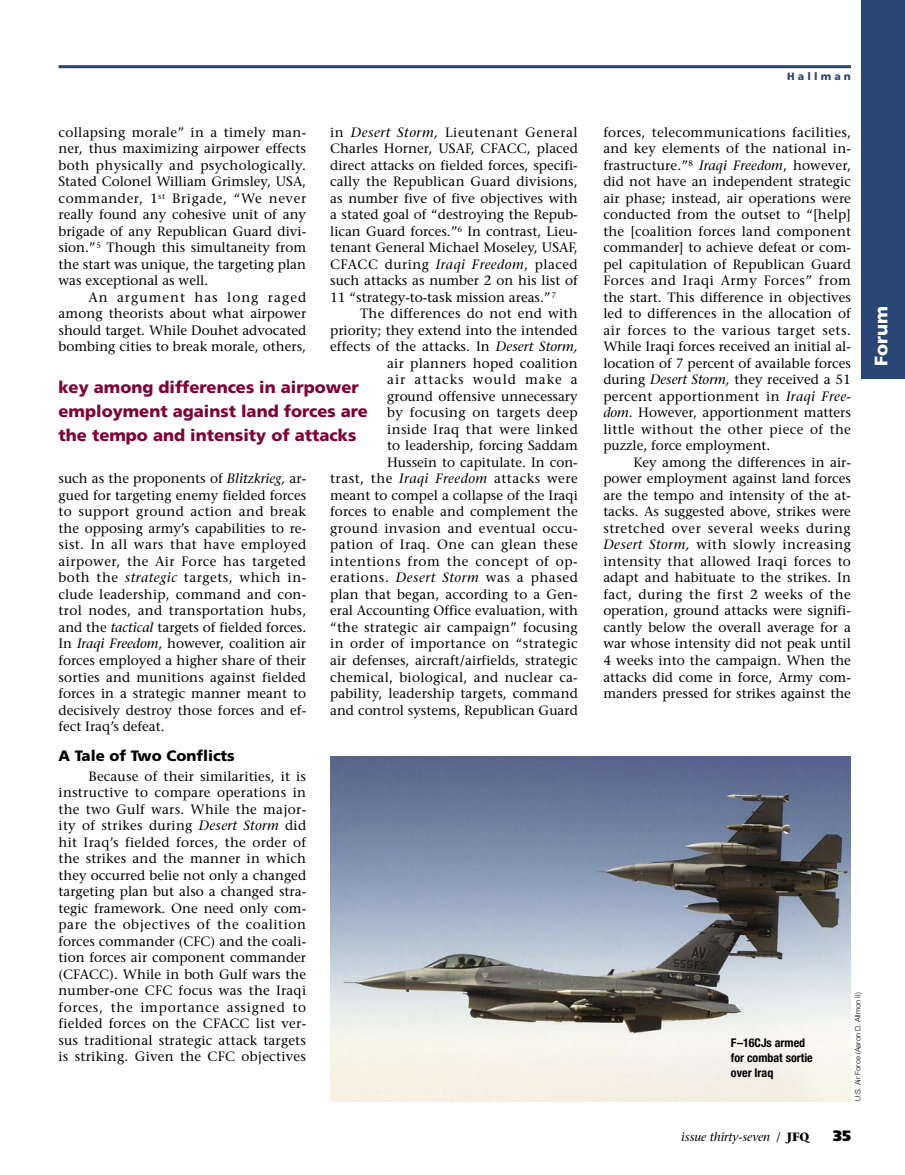
<style>
.page{position:relative;width:905px;height:1175px;background:#fff}
.page>*{position:absolute;margin:0;border:0;box-sizing:border-box;transform-origin:0 0}
.t1{font:900 18px "Frutiger";letter-spacing:.01em;color:#fff}
.H_PullQ_11_16{font:900 16.5px/24px "Frutiger";color:#810036}
.I_Head_One_10_12{font:900 15px "Frutiger";color:#000}
.t2{font:900 15px "Frutiger";color:#000}
.A_Txt_9_11{font:13.5px/16.5px "Stone Serif";letter-spacing:.005em;color:#000;text-align:justify}
.D_Caption_8_10{font:700 condensed 12px/15px "Helvetica Neue";color:#000}
.t3{font:italic 12px "Stone Serif";color:#000}
.t4{font:900 10.5px "Frutiger";letter-spacing:.3em;color:#284574}
.E_PhotoCrdt_5{font:300 7.5px "Helvetica Neue";color:#000}
.s1{font-style:italic}
.s2{font-style:normal}
.s3{font-weight:700;font-style:normal}
</style>
<div class="page">
<hr style="left:58px;top:65px;width:792px;height:3px;background:#284574">
<div style="left:861px;top:0;width:43px;height:378px;background:#284574"></div>
<img style="left:330px;top:756px;width:520px;height:345px">
<p class="A_Txt_9_11" style="left:58px;top:124px;width:249px">collapsing morale” in a timely man&shy;ner, thus maximizing airpower effects both physically and psychologically.<br>Stated Colonel William Grimsley, USA, commander, 1<sup>st</sup> Brigade, “We never really found any cohesive unit of any brigade of any Republican Guard divi&shy;sion.”<sup>5</sup> Though this simultaneity from the start was unique, the targeting plan was exceptional as well.</p>
<p class="A_Txt_9_11" style="left:58px;top:289px;width:249px;text-indent:30px">An argument has long raged among theorists about what airpower should target. While Douhet advocated bombing cities to break morale, others,</p>
<p class="A_Txt_9_11" style="left:330px;top:124px;width:249px">in <span class="s1">Desert Storm,</span> Lieutenant General Charles Horner, USAF, CFACC, placed direct attacks on fielded forces, specifi&shy;cally the Republican Guard divisions, as number five of five objectives with a stated goal of “destroying the Repub&shy;lican Guard forces.”<sup>6</sup> In contrast, Lieu&shy;tenant General Michael Moseley, USAF, CFACC during <span class="s1">Iraqi Freedom</span>, placed such attacks as number 2 on his list of 11 “strategy-to-task mission areas.”<sup>7</sup></p>
<p class="A_Txt_9_11" style="left:330px;top:305px;width:249px;text-align:right">The differences do not end with priority; they extend into the intended effects of the attacks. In <span class="s1">Desert Storm, </span>air planners hoped coalition<br>air attacks would make a<br>ground offensive unnecessary<br>by focusing on targets deep<br>inside Iraq that were linked<br>to leadership, forcing Saddam<br>Hussein to capitulate. In con-<br>trast, the <span class="s1">Iraqi Freedom</span> attacks were meant to compel a collapse of the Iraqi forces to enable and complement the ground invasion and eventual occu&shy;pation of Iraq. One can glean these intentions from the concept of op&shy;erations. <span class="s1">Desert Storm</span> was a phased plan that began, according to a Gen&shy;eral Accounting Office evaluation, with “the strategic air campaign” focusing in order of importance on “strategic air defenses, aircraft/airfields, strategic chemical, biological, and nuclear ca&shy;pability, leadership targets, command and control systems, Republican Guard</p>
<p class="H_PullQ_11_16" style="left:58px;top:375px;width:311px">key among differences in airpower employment against land forces are the tempo and intensity of attacks</p>
<p class="A_Txt_9_11" style="left:58px;top:470px;width:249px">such as the proponents of <span class="s1">Blitzkrieg,</span> ar&shy;gued for targeting enemy fielded forces to support ground action and break the opposing army’s capabilities to re&shy;sist. In all wars that have employed airpower, the Air Force has targeted both the <span class="s1">strategic</span> targets, which in&shy;clude leadership, command and con&shy;trol nodes, and transportation hubs, and the <span class="s1">tactical</span> targets of fielded forces.<br>In <span class="s1">Iraqi Freedom</span>, however, coalition air forces employed a higher share of their sorties and munitions against fielded forces in a strategic manner meant to decisively destroy those forces and ef&shy;fect Iraq’s defeat.</p>
<p class="I_Head_One_10_12" style="left:58px;top:746px;width:178px">A Tale of Two Conflicts</p>
<p class="A_Txt_9_11" style="left:58px;top:767px;width:249px;text-indent:30px">Because of their similarities, it is instructive to compare operations in the two Gulf wars. While the major&shy;ity of strikes during <span class="s1">Desert Storm</span> did hit Iraq’s fielded forces, the order of the strikes and the manner in which they occurred belie not only a changed targeting plan but also a changed stra&shy;tegic framework. One need only com&shy;pare the objectives of the coalition forces commander (CFC) and the coali&shy;tion forces air component commander (CFACC). While in both Gulf wars the number-one CFC focus was the Iraqi forces, the importance assigned to fielded forces on the CFACC list ver&shy;sus traditional strategic attack targets is striking. Given the CFC objectives</p>
<p class="t4" style="left:787px;top:70px;width:65px">Hallman</p>
<p class="A_Txt_9_11" style="left:603px;top:124px;width:249px">forces, telecommunications facilities, and key elements of the national in&shy;frastructure.”<sup>8</sup> <span class="s1">Iraqi Freedom</span>, however, did not have an independent strategic air phase; instead, air operations were conducted from the outset to “[help] the [coalition forces land component commander] to achieve defeat or com&shy;pel capitulation of Republican Guard Forces and Iraqi Army Forces” from the start. This difference in objectives led to differences in the allocation of air forces to the various target sets.<br>While Iraqi forces received an initial al&shy;location of 7 percent of available forces during <span class="s1">Desert Storm,</span> they received a 51 percent apportionment in <span class="s1">Iraqi Free&shy;dom</span>. However, apportionment matters little without the other piece of the puzzle, force employment.</p>
<p class="A_Txt_9_11" style="left:603px;top:454px;width:249px;text-indent:30px">Key among the differences in air&shy;power employment against land forces are the tempo and intensity of the at&shy;tacks. As suggested above, strikes were stretched over several weeks during <span class="s1">Desert Storm,</span> with slowly increasing intensity that allowed Iraqi forces to adapt and habituate to the strikes. In fact, during the first 2 weeks of the operation, ground attacks were signifi&shy;cantly below the overall average for a war whose intensity did not peak until 4 weeks into the campaign. When the attacks did come in force, Army com&shy;manders pressed for strikes against the</p>
<p class="t1" style="left:870px;top:366px;width:62px;rotate:-90deg">Forum</p>
<p class="D_Caption_8_10" style="left:730px;top:1035px;width:83px">F–16CJs armed for combat sortie over Iraq</p>
<p class="E_PhotoCrdt_5" style="left:853px;top:1101px;width:111px;rotate:-90deg">U.S. Air Force (Aaron D. Allmon II)</p>
<p class="t3" style="left:681px;top:1130px;width:129px">issue thirty-seven <span class="s2">/</span> <span class="s3">JFQ</span></p>
<p class="t2" style="left:833px;top:1127px;width:19px">35</p>
</div>
